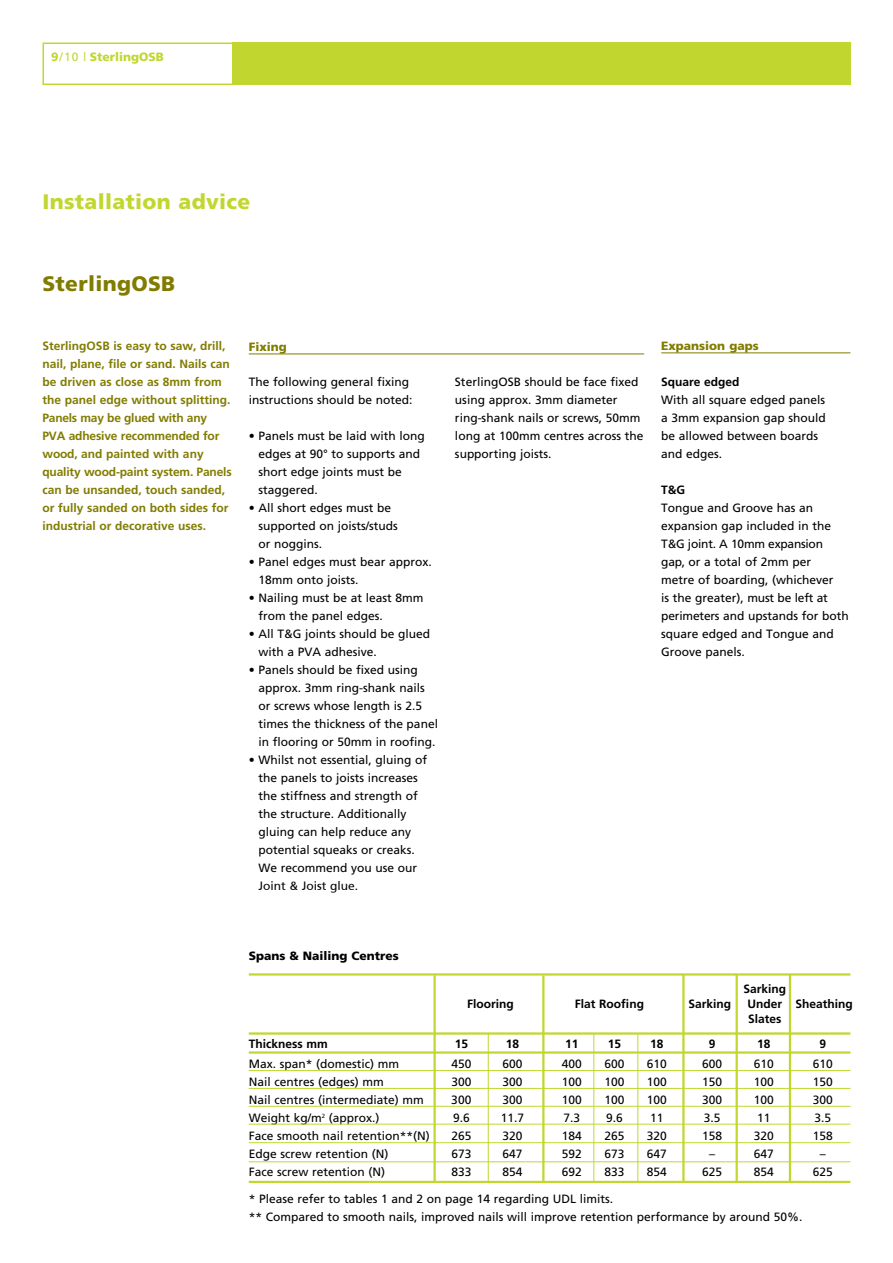
<style>
.page{position:relative;width:893px;height:1263px;background:#fff}
.page>*{position:absolute;margin:0;border:0;box-sizing:border-box;transform-origin:0 0}
.t1{font:900 21px "Frutiger";letter-spacing:.015em;color:#c1d72f}
.t2{font:900 21px "Frutiger";letter-spacing:.015em;color:#817c00}
.t3{font:12px/18px "Frutiger";color:#000}
.t4{font:700 12px/18px "Frutiger";color:#817c00}
.t5{font:700 12px/15px "Frutiger";color:#000}
.t6{font:900 12px "Frutiger";color:#000}
.t7{font:900 12px "Frutiger";color:#817c00}
.t8{font:900 12px "Frutiger";color:#c1d72f}
.t9{font:12px "Frutiger SBIN Rm v.1 Roman";color:#000}
.s1{font-weight:400}
</style>
<div class="page">
<div style="left:43px;top:43px;width:807px;height:42px;border:2px solid #c1d72f"></div>
<div style="left:232px;top:43px;width:618px;height:42px;background:#c1d72f"></div>
<hr style="left:661px;top:353px;width:189px;height:1px;background:#817c00">
<hr style="left:433px;top:975px;width:3px;height:206px;background:#c1d72f">
<hr style="left:542px;top:975px;width:2px;height:206px;background:#c1d72f">
<hr style="left:682px;top:974px;width:3px;height:208px;background:#c1d72f">
<hr style="left:789px;top:974px;width:2px;height:208px;background:#c1d72f">
<hr style="left:249px;top:1032px;width:601px;height:3px;background:#c1d72f">
<hr style="left:249px;top:1051px;width:601px;height:3px;background:#c1d72f">
<hr style="left:249px;top:1070px;width:601px;height:1px;background:#c1d72f">
<hr style="left:249px;top:1088px;width:601px;height:1px;background:#c1d72f">
<hr style="left:249px;top:1106px;width:601px;height:1px;background:#c1d72f">
<hr style="left:249px;top:1124px;width:601px;height:1px;background:#c1d72f">
<hr style="left:249px;top:1142px;width:601px;height:1px;background:#c1d72f">
<hr style="left:249px;top:1161px;width:601px;height:1px;background:#c1d72f">
<hr style="left:249px;top:973px;width:601px;height:2px;background:#c1d72f">
<hr style="left:249px;top:1181px;width:601px;height:2px;background:#c1d72f">
<hr style="left:488px;top:1034px;width:1px;height:148px;background:#c1d72f">
<hr style="left:735px;top:974px;width:3px;height:208px;background:#c1d72f">
<hr style="left:593px;top:1034px;width:1px;height:148px;background:#c1d72f">
<hr style="left:637px;top:1034px;width:1px;height:148px;background:#c1d72f">
<hr style="left:249px;top:354px;width:395px;height:1px;background:#817c00">
<p class="t8" style="left:51px;top:50px;width:114px">9<span class="s1">/10 |</span> SterlingOSB</p>
<h1 class="t1" style="left:43px;top:189px;width:209px">Installation advice</h1>
<h1 class="t2" style="left:43px;top:271px;width:134px">SterlingOSB</h1>
<p class="t4" style="left:43px;top:336px;width:191px">SterlingOSB is easy to saw, drill, nail, plane, file or sand. Nails can be driven as close as 8mm from the panel edge without splitting.<br>Panels may be glued with any<br>PVA adhesive recommended for wood, and painted with any quality wood-paint system. Panels can be unsanded, touch sanded, or fully sanded on both sides for industrial or decorative uses.</p>
<p class="t7" style="left:249px;top:339px;width:40px">Fixing</p>
<p class="t3" style="left:249px;top:372px;width:165px">The following general fixing instructions should be noted:</p>
<p class="t3" style="left:258px;top:426px;width:168px;text-indent:-10px">• Panels must be laid with long edges at 90° to supports and short edge joints must be staggered.</p>
<p class="t3" style="left:258px;top:498px;width:141px;text-indent:-10px">• All short edges must be supported on joists/studs or noggins.</p>
<p class="t3" style="left:258px;top:552px;width:175px;text-indent:-10px">• Panel edges must bear approx.<br>18mm onto joists.</p>
<p class="t3" style="left:258px;top:588px;width:167px;text-indent:-10px">• Nailing must be at least 8mm from the panel edges.</p>
<p class="t3" style="left:258px;top:624px;width:173px;text-indent:-10px">• All T&amp;G joints should be glued with a PVA adhesive.</p>
<p class="t3" style="left:258px;top:660px;width:181px;text-indent:-10px">• Panels should be fixed using approx. 3mm ring-shank nails or screws whose length is 2.5 times the thickness of the panel in flooring or 50mm in roofing.</p>
<p class="t3" style="left:258px;top:750px;width:170px;text-indent:-10px">• Whilst not essential, gluing of the panels to joists increases the stiffness and strength of the structure. Additionally gluing can help reduce any potential squeaks or creaks.<br>We recommend you use our</p>
<p class="t9" style="left:258px;top:878px;width:101px">Joint &amp; Joist glue.</p>
<p class="t3" style="left:455px;top:372px;width:190px">SterlingOSB should be face fixed using approx. 3mm diameter ring-shank nails or screws, 50mm long at 100mm centres across the supporting joists.</p>
<p class="t7" style="left:661px;top:338px;width:99px">Expansion gaps</p>
<p class="t5" style="left:661px;top:374px;width:80px">Square edged</p>
<p class="t3" style="left:661px;top:390px;width:166px">With all square edged panels a 3mm expansion gap should be allowed between boards and edges.</p>
<p class="t5" style="left:661px;top:482px;width:25px">T&amp;G</p>
<p class="t3" style="left:661px;top:498px;width:189px">Tongue and Groove has an expansion gap included in the<br>T&amp;G joint. A 10mm expansion gap, or a total of 2mm per<br>metre of boarding, (whichever<br>is the greater), must be left at perimeters and upstands for both square edged and Tongue and<br>Groove panels.</p>
<p class="t6" style="left:249px;top:948px;width:152px">Spans &amp; Nailing Centres</p>
<p class="t5" style="left:743px;top:981px;width:44px">Sarking</p>
<p class="t5" style="left:467px;top:996px;width:48px">Flooring</p>
<p class="t5" style="left:575px;top:996px;width:71px">Flat Roofing</p>
<p class="t5" style="left:689px;top:996px;width:44px">Sarking</p>
<p class="t5" style="left:747px;top:996px;width:107px">Under Sheathing<br>Slates</p>
<p class="t5" style="left:249px;top:1036px;width:81px">Thickness mm</p>
<p class="t5" style="left:455px;top:1036px;width:15px">15</p>
<p class="t5" style="left:506px;top:1036px;width:15px">18</p>
<p class="t5" style="left:565px;top:1036px;width:15px">11</p>
<p class="t5" style="left:608px;top:1036px;width:15px">15</p>
<p class="t5" style="left:650px;top:1036px;width:15px">18</p>
<p class="t5" style="left:709px;top:1036px;width:8px">9</p>
<p class="t5" style="left:757px;top:1036px;width:15px">18</p>
<p class="t5" style="left:819px;top:1036px;width:8px">9</p>
<p class="t3" style="left:249px;top:1055px;width:152px">Max. span* (domestic) mm</p>
<p class="t3" style="left:451px;top:1055px;width:22px">450</p>
<p class="t3" style="left:502px;top:1055px;width:22px">600</p>
<p class="t3" style="left:562px;top:1055px;width:22px">400</p>
<p class="t3" style="left:604px;top:1055px;width:22px">600</p>
<p class="t3" style="left:647px;top:1055px;width:22px">610</p>
<p class="t3" style="left:702px;top:1055px;width:22px">600</p>
<p class="t3" style="left:754px;top:1055px;width:22px">610</p>
<p class="t3" style="left:813px;top:1055px;width:22px">610</p>
<p class="t3" style="left:249px;top:1073px;width:137px">Nail centres (edges) mm</p>
<p class="t3" style="left:451px;top:1073px;width:22px">300</p>
<p class="t3" style="left:502px;top:1073px;width:22px">300</p>
<p class="t3" style="left:562px;top:1073px;width:22px">100</p>
<p class="t3" style="left:604px;top:1073px;width:22px">100</p>
<p class="t3" style="left:647px;top:1073px;width:22px">100</p>
<p class="t3" style="left:702px;top:1073px;width:22px">150</p>
<p class="t3" style="left:754px;top:1073px;width:22px">100</p>
<p class="t3" style="left:813px;top:1073px;width:22px">150</p>
<p class="t3" style="left:249px;top:1091px;width:177px">Nail centres (intermediate) mm</p>
<p class="t3" style="left:451px;top:1091px;width:22px">300</p>
<p class="t3" style="left:502px;top:1091px;width:22px">300</p>
<p class="t3" style="left:562px;top:1091px;width:22px">100</p>
<p class="t3" style="left:604px;top:1091px;width:22px">100</p>
<p class="t3" style="left:647px;top:1091px;width:22px">100</p>
<p class="t3" style="left:702px;top:1091px;width:22px">300</p>
<p class="t3" style="left:754px;top:1091px;width:22px">100</p>
<p class="t3" style="left:813px;top:1091px;width:22px">300</p>
<p class="t3" style="left:249px;top:1109px;width:132px">Weight kg/m<sup>2</sup> (approx.)</p>
<p class="t3" style="left:453px;top:1109px;width:18px">9.6</p>
<p class="t3" style="left:501px;top:1109px;width:25px">11.7</p>
<p class="t3" style="left:564px;top:1109px;width:18px">7.3</p>
<p class="t3" style="left:606px;top:1109px;width:18px">9.6</p>
<p class="t3" style="left:650px;top:1109px;width:15px">11</p>
<p class="t3" style="left:704px;top:1109px;width:18px">3.5</p>
<p class="t3" style="left:757px;top:1109px;width:15px">11</p>
<p class="t3" style="left:814px;top:1109px;width:18px">3.5</p>
<p class="t3" style="left:249px;top:1127px;width:183px">Face smooth nail retention**(N)</p>
<p class="t3" style="left:451px;top:1127px;width:22px">265</p>
<p class="t3" style="left:502px;top:1127px;width:22px">320</p>
<p class="t3" style="left:562px;top:1127px;width:22px">184</p>
<p class="t3" style="left:604px;top:1127px;width:22px">265</p>
<p class="t3" style="left:647px;top:1127px;width:22px">320</p>
<p class="t3" style="left:702px;top:1127px;width:22px">158</p>
<p class="t3" style="left:754px;top:1127px;width:22px">320</p>
<p class="t3" style="left:813px;top:1127px;width:22px">158</p>
<p class="t3" style="left:249px;top:1145px;width:141px">Edge screw retention (N)</p>
<p class="t3" style="left:451px;top:1145px;width:22px">673</p>
<p class="t3" style="left:502px;top:1145px;width:22px">647</p>
<p class="t3" style="left:562px;top:1145px;width:22px">592</p>
<p class="t3" style="left:604px;top:1145px;width:22px">673</p>
<p class="t3" style="left:647px;top:1145px;width:22px">647</p>
<p class="t3" style="left:709px;top:1145px;width:7px">–</p>
<p class="t3" style="left:754px;top:1145px;width:22px">647</p>
<p class="t3" style="left:820px;top:1145px;width:7px">–</p>
<p class="t3" style="left:249px;top:1163px;width:138px">Face screw retention (N)</p>
<p class="t3" style="left:451px;top:1163px;width:22px">833</p>
<p class="t3" style="left:502px;top:1163px;width:22px">854</p>
<p class="t3" style="left:562px;top:1163px;width:22px">692</p>
<p class="t3" style="left:604px;top:1163px;width:22px">833</p>
<p class="t3" style="left:647px;top:1163px;width:22px">854</p>
<p class="t3" style="left:702px;top:1163px;width:22px">625</p>
<p class="t3" style="left:754px;top:1163px;width:22px">854</p>
<p class="t3" style="left:813px;top:1163px;width:22px">625</p>
<p class="t3" style="left:249px;top:1189px;width:555px">* Please refer to tables 1 and 2 on page 14 regarding UDL limits.<br>** Compared to smooth nails, improved nails will improve retention performance by around 50%.</p>
</div>
